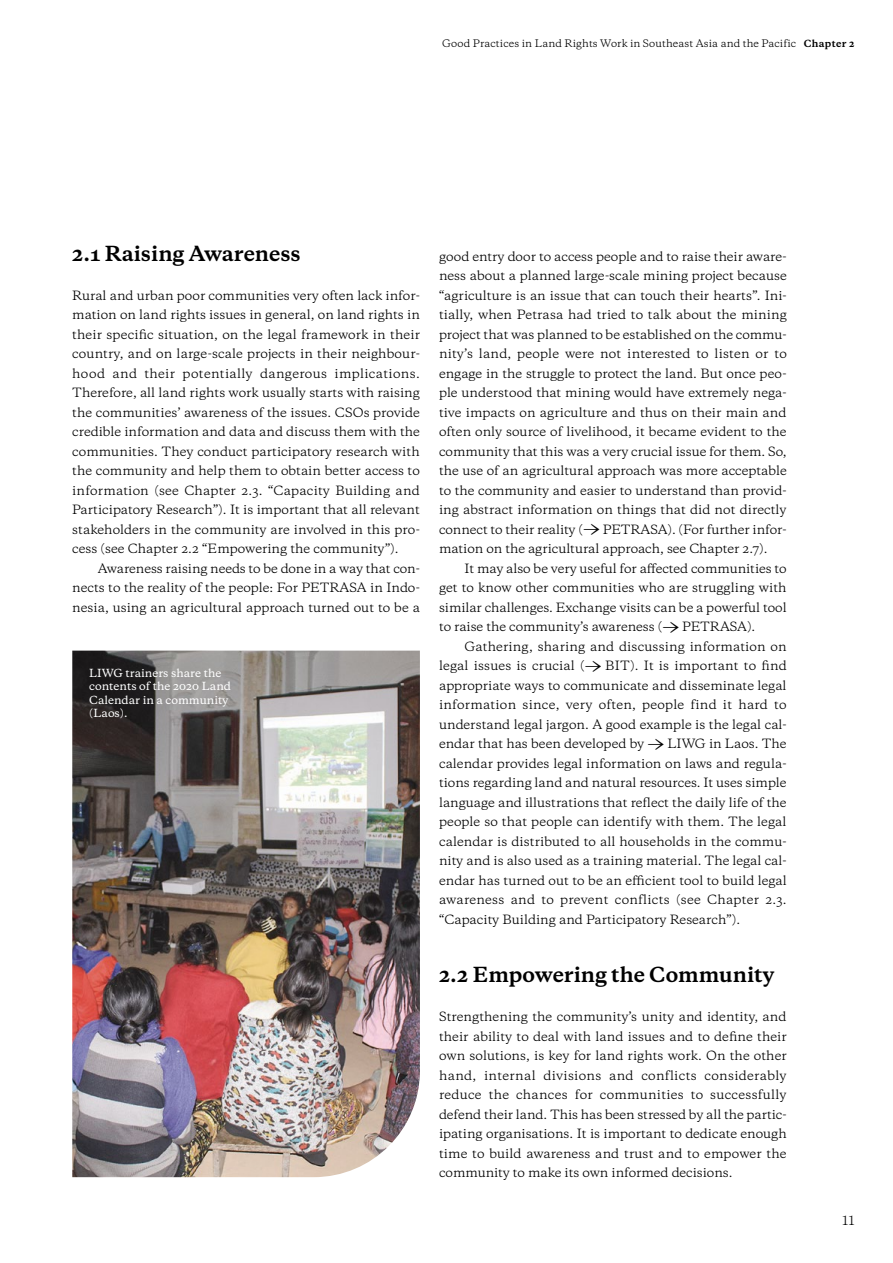
<style>
.page{position:relative;width:893px;height:1263px;background:#fff}
.page>*{position:absolute;margin:0;border:0;box-sizing:border-box;transform-origin:0 0}
.t1{font:700 19.5px "Galaxie Copernicus";color:#000}
.t2{font:12px/19.5px "Galaxie Copernicus";color:#000;text-align:justify}
.t3{font:500 10.5px/13.5px "Galaxie Copernicus";color:#fff}
.t4{font:9.75px "Galaxie Copernicus";letter-spacing:.01em;color:#000}
.s1{font-weight:700;font-size:9.3px}
.s2{font-size:19.5px}
</style>
<div class="page">
<img style="left:72px;top:651px;width:348px;height:526px">
<p class="t4" style="left:442px;top:37px;width:414px">Good Practices in Land Rights Work in Southeast Asia and the Pacific <span class="s1">Chapter 2</span></p>
<h1 class="t1" style="left:72px;top:240px;width:230px">2.1 Raising Awareness</h1>
<p class="t2" style="left:72px;top:285px;width:349px">Rural and urban poor communities very often lack infor&shy;mation on land rights issues in general, on land rights in their specific situation, on the legal framework in their country, and on large-scale projects in their neighbour&shy;hood and their potentially dangerous implications.<br>Therefore, all land rights work usually starts with raising the communities’ awareness of the issues. CSOs provide credible information and data and discuss them with the communities. They conduct participatory research with the community and help them to obtain better access to information (see Chapter 2.3. “Capacity Building and Participatory Research”). It is important that all relevant stakeholders in the community are involved in this pro&shy;cess (see Chapter 2.2 “Empowering the community”).</p>
<p class="t2" style="left:72px;top:558px;width:349px;text-indent:26px">Awareness raising needs to be done in a way that con&shy;nects to the reality of the people: For PETRASA in Indo&shy;nesia, using an agricultural approach turned out to be a</p>
<p class="t3" style="left:89px;top:666px;width:143px">LIWG trainers share the contents of the 2020 Land<br>Calendar in a community (Laos).</p>
<p class="t2" style="left:439px;top:246px;width:349px">good entry door to access people and to raise their aware&shy;ness about a planned large-scale mining project because “agriculture is an issue that can touch their hearts”. Ini&shy;tially, when Petrasa had tried to talk about the mining project that was planned to be established on the commu&shy;nity’s land, people were not interested to listen or to engage in the struggle to protect the land. But once peo&shy;ple understood that mining would have extremely nega&shy;tive impacts on agriculture and thus on their main and often only source of livelihood, it became evident to the community that this was a very crucial issue for them. So, the use of an agricultural approach was more acceptable to the community and easier to understand than provid&shy;ing abstract information on things that did not directly connect to their reality (<span class="s2">→</span> PETRASA). (For further infor&shy;mation on the agricultural approach, see Chapter 2.7).</p>
<p class="t2" style="left:439px;top:558px;width:349px;text-indent:26px">It may also be very useful for affected communities to get to know other communities who are struggling with similar challenges. Exchange visits can be a powerful tool to raise the community’s awareness (<span class="s2">→</span> PETRASA).</p>
<p class="t2" style="left:439px;top:636px;width:349px;text-indent:26px">Gathering, sharing and discussing information on legal issues is crucial (<span class="s2">→</span> BIT). It is important to find appropriate ways to communicate and disseminate legal information since, very often, people find it hard to understand legal jargon. A good example is the legal cal&shy;endar that has been developed by <span class="s2">→</span> LIWG in Laos. The calendar provides legal information on laws and regula&shy;tions regarding land and natural resources. It uses simple language and illustrations that reflect the daily life of the people so that people can identify with them. The legal calendar is distributed to all households in the commu&shy;nity and is also used as a training material. The legal cal&shy;endar has turned out to be an efficient tool to build legal awareness and to prevent conflicts (see Chapter 2.3. “Capacity Building and Participatory Research”).</p>
<h1 class="t1" style="left:439px;top:962px;width:337px">2.2 Empowering the Community</h1>
<p class="t2" style="left:439px;top:1007px;width:349px">Strengthening the community’s unity and identity, and their ability to deal with land issues and to define their own solutions, is key for land rights work. On the other hand, internal divisions and conflicts considerably reduce the chances for communities to successfully defend their land. This has been stressed by all the partic&shy;ipating organisations. It is important to dedicate enough time to build awareness and trust and to empower the community to make its own informed decisions.</p>
<p class="t2" style="left:842px;top:1210px;width:13px">11</p>
</div>
